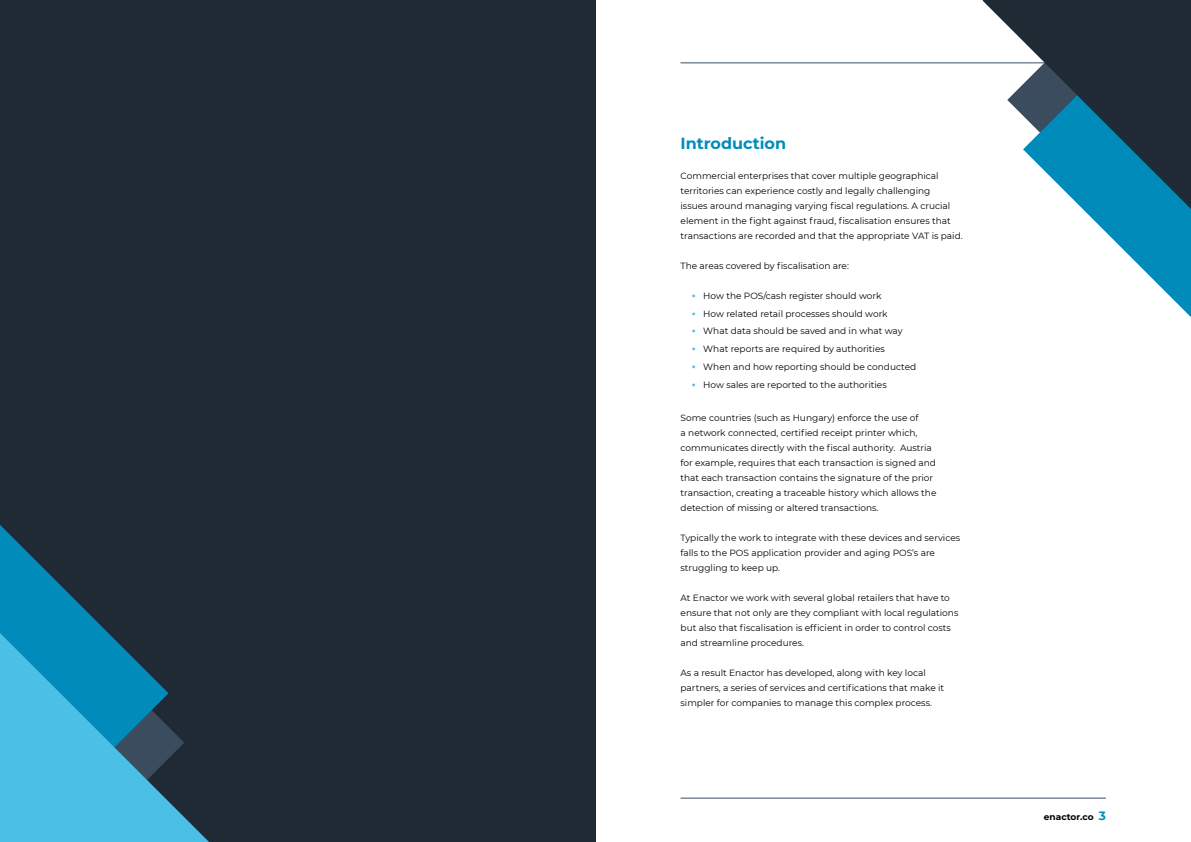
<style>
.page{position:relative;width:1191px;height:842px;background:#fff}
.page>*{position:absolute;margin:0;border:0;box-sizing:border-box;transform-origin:0 0}
.t1{font:700 16px "Montserrat";color:#008bbb}
.t2{font:9px/15px "Montserrat";color:#000}
.t3{font:700 9px "Montserrat";color:#000}
.s1{font-weight:700;font-size:11px;color:#4ac0e7}
.s2{font-size:12px;color:#008bbb}
</style>
<div class="page">
<hr style="left:680px;top:62px;width:426px;height:1px;background:#3a4c5e">
<hr style="left:680px;top:798px;width:426px;height:1px;background:#3a4c5e">
<div style="left:0;top:0;width:595px;height:842px;background:#202a34"></div>
<svg style="left:0;top:525px;width:108px;height:108px"></svg>
<svg style="left:0;top:633px;width:209px;height:209px"></svg>
<svg style="left:1083px;top:209px;width:108px;height:108px"></svg>
<svg style="left:982px;top:0;width:209px;height:209px"></svg>
<h1 class="t1" style="left:680px;top:132px;width:107px">Introduction</h1>
<p class="t2" style="left:680px;top:168px;width:284px">Commercial enterprises that cover multiple geographical territories can experience costly and legally challenging<br>issues around managing varying fiscal regulations. A crucial element in the fight against fraud, fiscalisation ensures that transactions are recorded and that the appropriate VAT is paid.</p>
<p class="t2" style="left:680px;top:258px;width:170px">The areas covered by fiscalisation are:</p>
<p class="t2" style="left:692px;top:288px;width:191px"><span class="s1">•</span> How the POS/cash register should work</p>
<p class="t2" style="left:692px;top:306px;width:197px"><span class="s1">•</span> How related retail processes should work</p>
<p class="t2" style="left:692px;top:323px;width:212px"><span class="s1">•</span> What data should be saved and in what way</p>
<p class="t2" style="left:692px;top:341px;width:194px"><span class="s1">•</span> What reports are required by authorities</p>
<p class="t2" style="left:692px;top:359px;width:226px"><span class="s1">•</span> When and how reporting should be conducted</p>
<p class="t2" style="left:692px;top:377px;width:196px"><span class="s1">•</span> How sales are reported to the authorities</p>
<p class="t2" style="left:680px;top:410px;width:257px">Some countries (such as Hungary) enforce the use of<br>a network connected, certified receipt printer which, communicates directly with the fiscal authority. Austria for example, requires that each transaction is signed and that each transaction contains the signature of the prior transaction, creating a traceable history which allows the detection of missing or altered transactions.</p>
<p class="t2" style="left:680px;top:530px;width:281px">Typically the work to integrate with these devices and services falls to the POS application provider and aging POS’s are struggling to keep up.</p>
<p class="t2" style="left:680px;top:590px;width:279px">At Enactor we work with several global retailers that have to ensure that not only are they compliant with local regulations but also that fiscalisation is efficient in order to control costs and streamline procedures.</p>
<p class="t2" style="left:680px;top:665px;width:265px">As a result Enactor has developed, along with key local partners, a series of services and certifications that make it simpler for companies to manage this complex process.</p>
<p class="t3" style="left:1044px;top:810px;width:63px">enactor.co <span class="s2">3</span></p>
</div>
